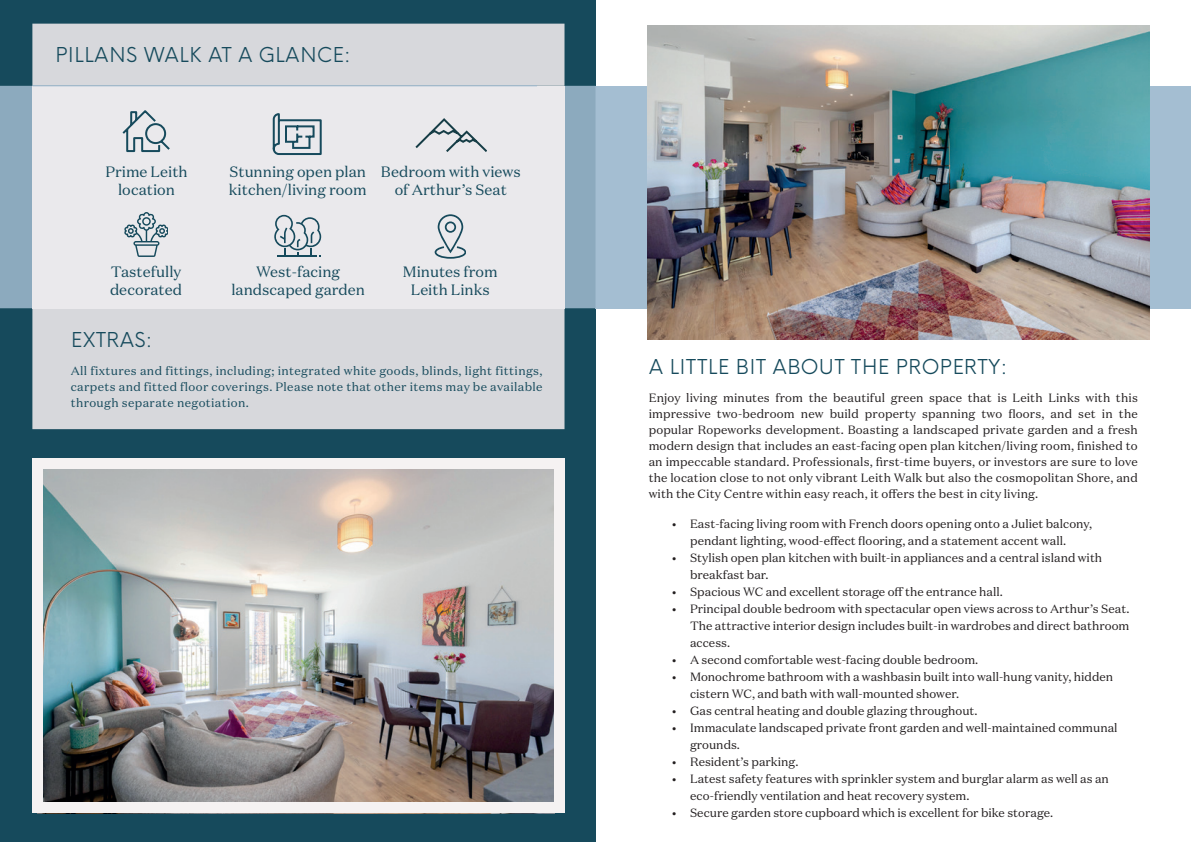
<style>
.page{position:relative;width:1191px;height:842px;background:#fff}
.page>*{position:absolute;margin:0;border:0;box-sizing:border-box;transform-origin:0 0}
.t1{font:20px "Coulters Neue Einstellung";letter-spacing:.01em;color:#164a5c}
.t2{font:15px/18px "Domaine Text";color:#164a5c;text-align:center}
.t3{font:12px/17px "Domaine Text";color:#231f20}
.t4{font:12px/16px "Domaine Text";letter-spacing:.03em;color:#164a5c;text-align:justify}
</style>
<div class="page">
<div style="left:0;top:0;width:595px;height:842px;background:#164a5c"></div>
<img style="left:43px;top:469px;width:511px;height:333px">
<div style="left:32px;top:458px;width:11px;height:355px;background:#f5f2f2"></div>
<div style="left:554px;top:458px;width:10px;height:355px;background:#f5f2f2"></div>
<div style="left:32px;top:458px;width:532px;height:11px;background:#f5f2f2"></div>
<div style="left:32px;top:802px;width:532px;height:11px;background:#f5f2f2"></div>
<div style="left:595px;top:86px;width:596px;height:222px;background:#a4bed2"></div>
<div style="left:0;top:86px;width:595px;height:222px;background:#8caabe"></div>
<img style="left:647px;top:26px;width:502px;height:314px">
<div style="left:32px;top:24px;width:532px;height:405px;background:#d7d8dc"></div>
<div style="left:32px;top:86px;width:532px;height:222px;background:#eae9ec"></div>
<svg style="left:274px;top:215px;width:47px;height:42px"></svg>
<svg style="left:122px;top:110px;width:48px;height:43px"></svg>
<svg style="left:272px;top:113px;width:50px;height:42px"></svg>
<hr style="left:32px;top:85px;width:505px;height:1px;background:#9bb8ce">
<svg style="left:434px;top:214px;width:32px;height:44px"></svg>
<svg style="left:415px;top:118px;width:71px;height:34px"></svg>
<svg style="left:124px;top:212px;width:44px;height:45px"></svg>
<h1 class="t1" style="left:55px;top:37px;width:297px">PILLANS WALK AT A GLANCE:</h1>
<p class="t2" style="left:105px;top:162px;width:84px">Prime Leith location</p>
<p class="t2" style="left:229px;top:163px;width:139px;text-align:left">Stunning open plan kitchen/living room</p>
<p class="t2" style="left:381px;top:163px;width:141px">Bedroom with views of Arthur’s Seat</p>
<p class="t2" style="left:231px;top:263px;width:135px">West-facing landscaped garden</p>
<p class="t2" style="left:403px;top:263px;width:96px">Minutes from<br>Leith Links</p>
<p class="t2" style="left:110px;top:263px;width:74px;text-align:left">Tastefully decorated</p>
<h1 class="t1" style="left:71px;top:322px;width:83px">EXTRAS:</h1>
<p class="t4" style="left:71px;top:362px;width:473px">All fixtures and fittings, including; integrated white goods, blinds, light fittings, carpets and fitted floor coverings. Please note that other items may be available through separate negotiation.</p>
<h1 class="t1" style="left:649px;top:350px;width:360px">A LITTLE BIT ABOUT THE PROPERTY:</h1>
<p class="t3" style="left:648px;top:390px;width:491px;line-height:16px;text-align:justify">Enjoy living minutes from the beautiful green space that is Leith Links with this impressive two-bedroom new build property spanning two floors, and set in the popular Ropeworks development. Boasting a landscaped private garden and a fresh modern design that includes an east-facing open plan kitchen/living room, finished to an impeccable standard. Professionals, first-time buyers, or investors are sure to love the location close to not only vibrant Leith Walk but also the cosmopolitan Shore, and with the City Centre within easy reach, it offers the best in city living.</p>
<p class="t3" style="left:690px;top:515px;width:404px;text-indent:-18px">• East-facing living room with French doors opening onto a Juliet balcony, pendant lighting, wood-effect flooring, and a statement accent wall.</p>
<p class="t3" style="left:690px;top:549px;width:414px;text-indent:-18px">• Stylish open plan kitchen with built-in appliances and a central island with breakfast bar.</p>
<p class="t3" style="left:672px;top:583px;width:332px">• Spacious WC and excellent storage off the entrance hall.</p>
<p class="t3" style="left:690px;top:600px;width:441px;text-align:justify;text-indent:-18px">• Principal double bedroom with spectacular open views across to Arthur’s Seat.<br>The attractive interior design includes built-in wardrobes and direct bathroom access.</p>
<p class="t3" style="left:672px;top:651px;width:308px">• A second comfortable west-facing double bedroom.</p>
<p class="t3" style="left:690px;top:668px;width:424px;text-indent:-18px">• Monochrome bathroom with a washbasin built into wall-hung vanity, hidden cistern WC, and bath with wall-mounted shower.</p>
<p class="t3" style="left:672px;top:702px;width:307px">• Gas central heating and double glazing throughout.</p>
<p class="t3" style="left:690px;top:719px;width:429px;text-indent:-18px">• Immaculate landscaped private front garden and well-maintained communal grounds.</p>
<p class="t3" style="left:672px;top:753px;width:128px">• Resident’s parking.</p>
<p class="t3" style="left:690px;top:770px;width:420px;text-indent:-18px">• Latest safety features with sprinkler system and burglar alarm as well as an eco-friendly ventilation and heat recovery system.</p>
<p class="t3" style="left:672px;top:804px;width:382px">• Secure garden store cupboard which is excellent for bike storage.</p>
</div>
